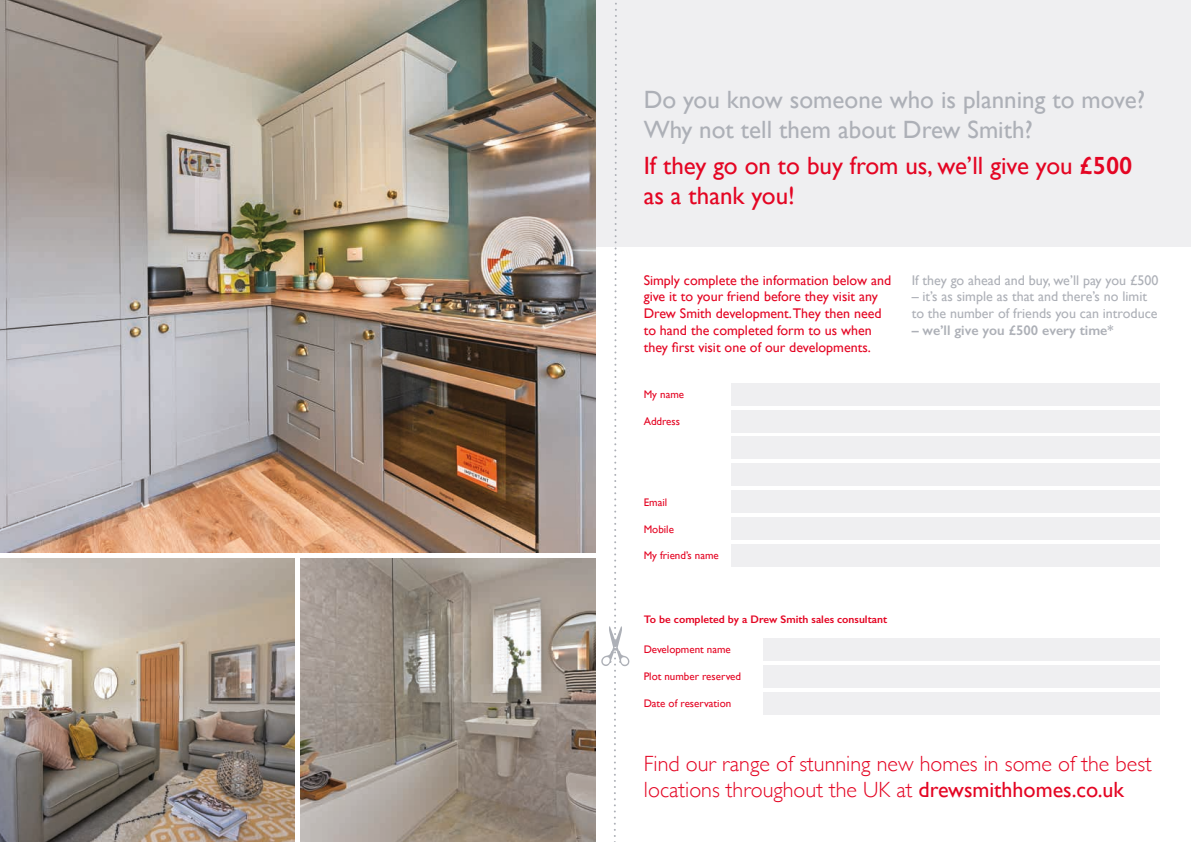
<style>
.page{position:relative;width:1191px;height:842px;background:#fff}
.page>*{position:absolute;margin:0;border:0;box-sizing:border-box;transform-origin:0 0}
.t1{font:25px/30px "Gill Sans";color:#adb0b7}
.t2{font:25px/30px "Gill Sans";color:#e40523}
.t3{font:300 22px/26px "Gill Sans";color:#e40523}
.t4{font:14px/16.8px "Gill Sans";color:#e40523}
.t5{font:14px/16.8px "Gill Sans";color:#adb0b7}
.t6{font:600 14px "Gill Sans";color:#adb0b7}
.t7{font:11px "Gill Sans";color:#e40523}
.t8{font:600 11px "Gill Sans";color:#e40523}
.s1{font-weight:600}
.s2{font-weight:400}
</style>
<div class="page">
<div style="left:595px;top:0;width:596px;height:247px;background:#efeff1"></div>
<img style="left:0;top:0;width:595px;height:553px">
<img style="left:0;top:558px;width:295px;height:284px">
<img style="left:300px;top:558px;width:295px;height:284px">
<div style="left:731px;top:383px;width:428px;height:22px;background:#efeff1"></div>
<div style="left:731px;top:410px;width:428px;height:22px;background:#efeff1"></div>
<div style="left:731px;top:437px;width:428px;height:22px;background:#efeff1"></div>
<div style="left:731px;top:463px;width:428px;height:23px;background:#efeff1"></div>
<div style="left:763px;top:638px;width:396px;height:22px;background:#efeff1"></div>
<div style="left:731px;top:490px;width:428px;height:23px;background:#efeff1"></div>
<div style="left:731px;top:517px;width:428px;height:23px;background:#efeff1"></div>
<div style="left:763px;top:665px;width:396px;height:22px;background:#efeff1"></div>
<div style="left:731px;top:544px;width:428px;height:23px;background:#efeff1"></div>
<div style="left:763px;top:692px;width:396px;height:22px;background:#efeff1"></div>
<svg style="left:601px;top:2px;width:29px;height:840px"></svg>
<h1 class="t1" style="left:643px;top:84px;width:503px">Do you know someone who is planning to move?<br>Why not tell them about Drew Smith?</h1>
<h1 class="t2" style="left:643px;top:150px;width:490px">If they go on to buy from us, we’ll give you <span class="s1">£500 </span>as a thank you!</h1>
<p class="t4" style="left:643px;top:271px;width:249px">Simply complete the information below and give it to your friend before they visit any Drew Smith development.They then need to hand the completed form to us when they first visit one of our developments.</p>
<p class="t5" style="left:911px;top:271px;width:248px">If they go ahead and buy, we’ll pay you £500</p>
<p class="t5" style="left:911px;top:288px;width:247px">– it’s as simple as that and there’s no limit to the number of friends you can introduce</p>
<p class="t6" style="left:911px;top:322px;width:203px">– we’ll give you £500 every time*</p>
<p class="t7" style="left:643px;top:388px;width:42px">My name</p>
<p class="t7" style="left:643px;top:415px;width:38px">Address</p>
<p class="t7" style="left:643px;top:495px;width:25px">Email</p>
<p class="t7" style="left:643px;top:522px;width:32px">Mobile</p>
<p class="t7" style="left:643px;top:549px;width:77px">My friend’s name</p>
<p class="t8" style="left:643px;top:613px;width:245px">To be completed by a Drew Smith sales consultant</p>
<p class="t7" style="left:643px;top:643px;width:89px">Development name</p>
<p class="t7" style="left:643px;top:670px;width:99px">Plot number reserved</p>
<p class="t7" style="left:643px;top:697px;width:89px">Date of reservation</p>
<h2 class="t3" style="left:644px;top:750px;width:509px">Find our range of stunning new homes in some of the best locations throughout the UK at <span class="s2">drewsmithhomes.co.uk</span></h2>
</div>
